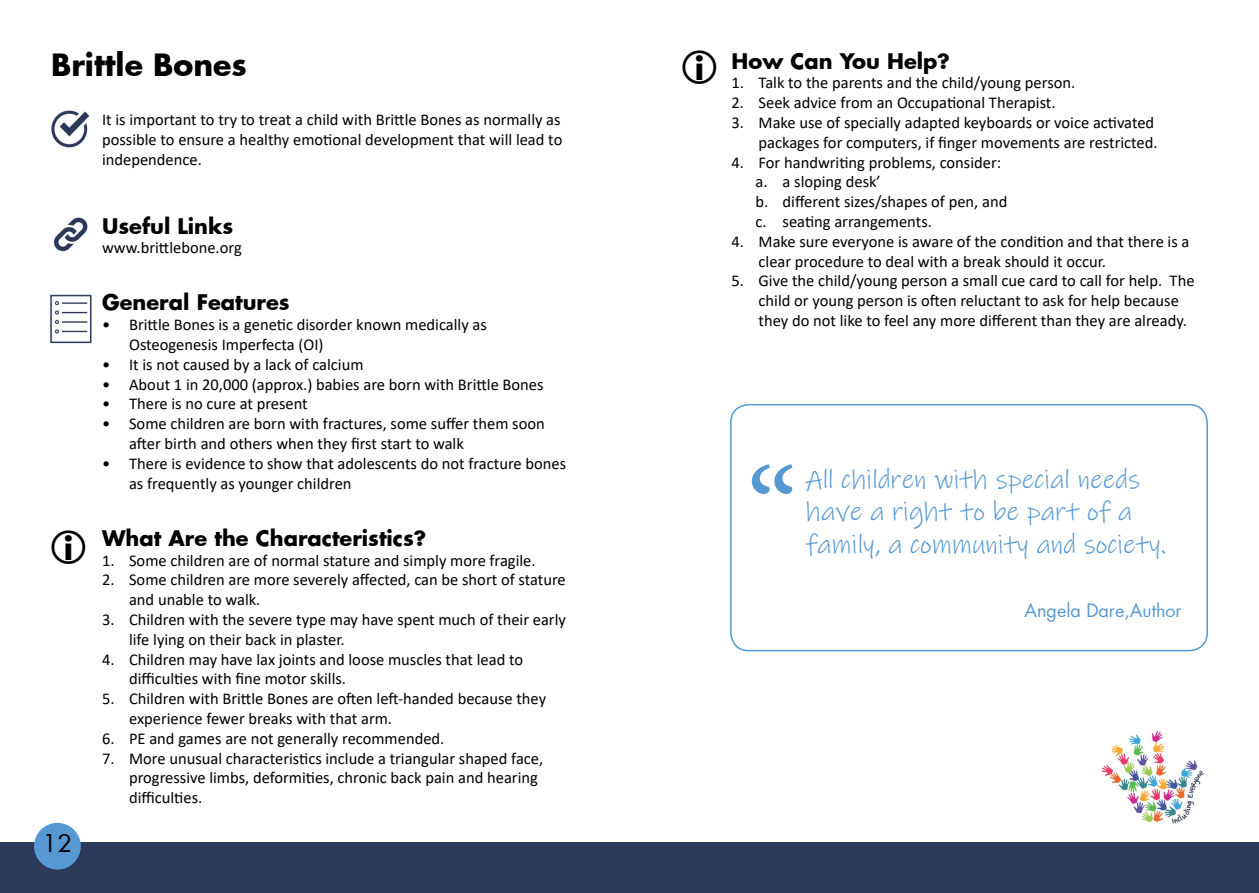
<style>
.page{position:relative;width:1259px;height:893px;background:#fff}
.page>*{position:absolute;margin:0;border:0;box-sizing:border-box;transform-origin:0 0}
.t1{font:129px "Minion Pro";color:#5698d2}
.t2{font:700 30px "Futura";color:#000}
.t3{font:27px/32.4px "Ink Free";color:#5698d2}
.t4{font:24px "Futura";color:#000}
.t5{font:700 21px "Futura";color:#000}
.t6{font:18px "Futura";color:#5698d2}
.t7{font:16.5px/19.8px "Calibri";color:#000}
</style>
<div class="page">
<div style="left:0;top:842px;width:1259px;height:51px;background:#2d395a"></div>
<div style="left:34px;top:823px;width:47px;height:47px;background:#5698d2;border-radius:50%"></div>
<img style="left:1101px;top:731px;width:103px;height:93px">
<img style="left:51px;top:110px;width:39px;height:38px">
<img style="left:53px;top:217px;width:35px;height:35px">
<img style="left:54px;top:301px;width:34px;height:33px">
<div style="left:50px;top:295px;width:41px;height:48px;border:2px solid #2d395a"></div>
<div style="left:730px;top:404px;width:478px;height:247px;border:2px solid #5698d2;border-radius:18px"></div>
<h2 class="t2" style="left:51px;top:44px;width:197px">Brittle Bones</h2>
<p class="t7" style="left:102px;top:109px;width:462px;text-align:justify">It is important to try to treat a child with Brittle Bones as normally as possible to ensure a healthy emotional development that will lead to independence.</p>
<h3 class="t4" style="left:43px;top:826px;width:31px">12</h3>
<p class="t5" style="left:102px;top:211px;width:133px">Useful Links</p>
<p class="t7" style="left:102px;top:238px;width:141px">www.brittlebone.org</p>
<p class="t5" style="left:102px;top:288px;width:189px">General Features</p>
<p class="t7" style="left:129px;top:314px;width:359px;text-indent:-27px">• Brittle Bones is a genetic disorder known medically as<br>Osteogenesis Imperfecta (OI)</p>
<p class="t7" style="left:102px;top:354px;width:263px">• It is not caused by a lack of calcium</p>
<p class="t7" style="left:102px;top:374px;width:443px">• About 1 in 20,000 (approx.) babies are born with Brittle Bones</p>
<p class="t7" style="left:102px;top:394px;width:207px">• There is no cure at present</p>
<p class="t7" style="left:129px;top:413px;width:417px;text-indent:-27px">• Some children are born with fractures, some suffer them soon after birth and others when they first start to walk</p>
<p class="t7" style="left:129px;top:453px;width:439px;text-indent:-27px">• There is evidence to show that adolescents do not fracture bones as frequently as younger children</p>
<p class="t5" style="left:102px;top:523px;width:326px">What Are the Characteristics?</p>
<p class="t7" style="left:102px;top:550px;width:435px">1. Some children are of normal stature and simply more fragile.</p>
<p class="t7" style="left:129px;top:569px;width:438px;text-indent:-27px">2. Some children are more severely affected, can be short of stature and unable to walk.</p>
<p class="t7" style="left:129px;top:609px;width:438px;text-indent:-27px">3. Children with the severe type may have spent much of their early life lying on their back in plaster.</p>
<p class="t7" style="left:129px;top:649px;width:396px;text-indent:-27px">4. Children may have lax joints and loose muscles that lead to difficulties with fine motor skills.</p>
<p class="t7" style="left:129px;top:688px;width:419px;text-indent:-27px">5. Children with Brittle Bones are often left-handed because they experience fewer breaks with that arm.</p>
<p class="t7" style="left:102px;top:728px;width:344px">6. PE and games are not generally recommended.</p>
<p class="t7" style="left:129px;top:748px;width:416px;text-indent:-27px">7. More unusual characteristics include a triangular shaped face, progressive limbs, deformities, chronic back pain and hearing difficulties.</p>
<p class="t5" style="left:731px;top:46px;width:220px">How Can You Help?</p>
<p class="t7" style="left:731px;top:73px;width:345px">1. Talk to the parents and the child/young person.</p>
<p class="t7" style="left:731px;top:92px;width:325px">2. Seek advice from an Occupational Therapist.</p>
<p class="t7" style="left:731px;top:112px;width:427px;text-align:right">3. Make use of specially adapted keyboards or voice activated packages for computers, if finger movements are restricted.</p>
<p class="t7" style="left:755px;top:152px;width:253px;text-indent:-24px">4. For handwriting problems, consider: a. a sloping desk’<br>b. different sizes/shapes of pen, and c. seating arrangements.</p>
<p class="t7" style="left:758px;top:231px;width:432px;text-indent:-27px">4. Make sure everyone is aware of the condition and that there is a clear procedure to deal with a break should it occur.</p>
<p class="t7" style="left:758px;top:271px;width:437px;text-indent:-27px">5. Give the child/young person a small cue card to call for help. The child or young person is often reluctant to ask for help because they do not like to feel any more different than they are already.</p>
<h1 class="t1" style="left:746px;top:429px;width:53px">“</h1>
<h3 class="t3" style="left:806px;top:464px;width:362px">All children with special needs have a right to be part of a family, a community and society.</h3>
<p class="t6" style="left:1024px;top:598px;width:159px">Angela Dare,Author</p>
</div>
